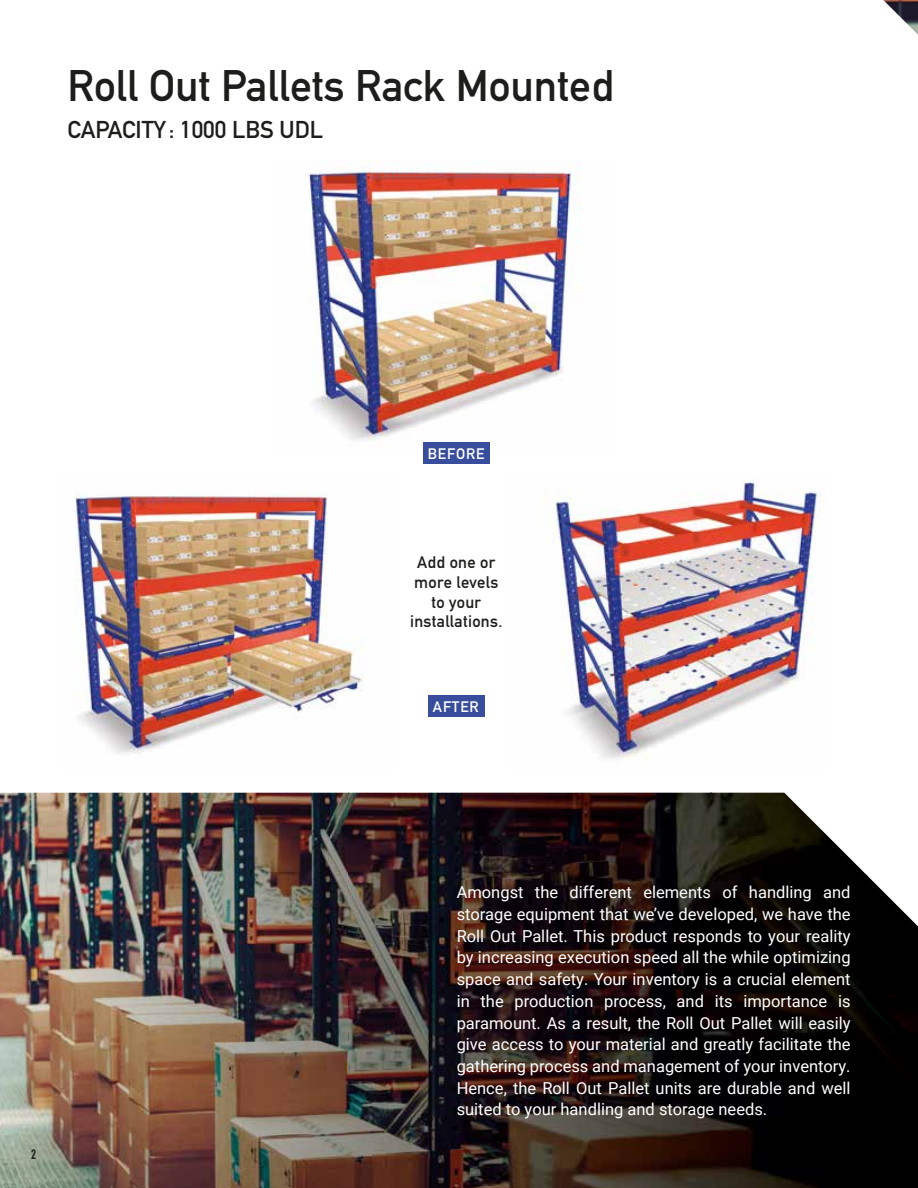
<style>
.page{position:relative;width:918px;height:1188px;background:#fff}
.page>*{position:absolute;margin:0;border:0;box-sizing:border-box;transform-origin:0 0}
.t1{font:700 43.5px "DIN Alternate";color:#1d1d1b}
.t2{font:700 24px "DIN Alternate";color:#1d1d1b}
.t3{font:16.5px/21.8px "Roboto";color:#fff;text-align:justify}
.t4{font:700 16.5px/19.8px "DIN Alternate";letter-spacing:.02em;color:#1d1d1b;text-align:center}
.t5{font:700 15px "DIN Alternate";letter-spacing:.06em;color:#fff}
.t6{font:700 13.5px "DIN Condensed";color:#1d1d1b}
</style>
<div class="page">
<img style="left:308px;top:160px;width:273px;height:293px">
<img style="left:75px;top:493px;width:289px;height:261px">
<img style="left:549px;top:482px;width:276px;height:279px">
<img style="left:0;top:793px;width:866px;height:395px">
<img style="left:866px;top:874px;width:52px;height:314px">
<div style="left:423px;top:442px;width:66px;height:22px;background:#384e9d"></div>
<div style="left:428px;top:696px;width:57px;height:21px;background:#384e9d"></div>
<img style="left:883px;top:0;width:35px;height:35px">
<h1 class="t1" style="left:68px;top:60px;width:548px">Roll Out Pallets Rack Mounted</h1>
<h2 class="t2" style="left:68px;top:115px;width:257px">CAPACITY : 1000 LBS UDL</h2>
<p class="t6" style="left:31px;top:1149px;width:7px">2</p>
<p class="t5" style="left:428px;top:444px;width:58px">BEFORE</p>
<p class="t4" style="left:410px;top:552px;width:94px">Add one or more levels to your installations.</p>
<p class="t5" style="left:433px;top:698px;width:47px">AFTER</p>
<p class="t3" style="left:457px;top:881px;width:395px">Amongst the different elements of handling and storage equipment that we’ve developed, we have the Roll Out Pallet. This product responds to your reality by increasing execution speed all the while optimizing space and safety. Your inventory is a crucial element in the production process, and its importance is paramount. As a result, the Roll Out Pallet will easily give access to your material and greatly facilitate the gathering process and management of your inventory.<br>Hence, the Roll Out Pallet units are durable and well suited to your handling and storage needs.</p>
</div>
